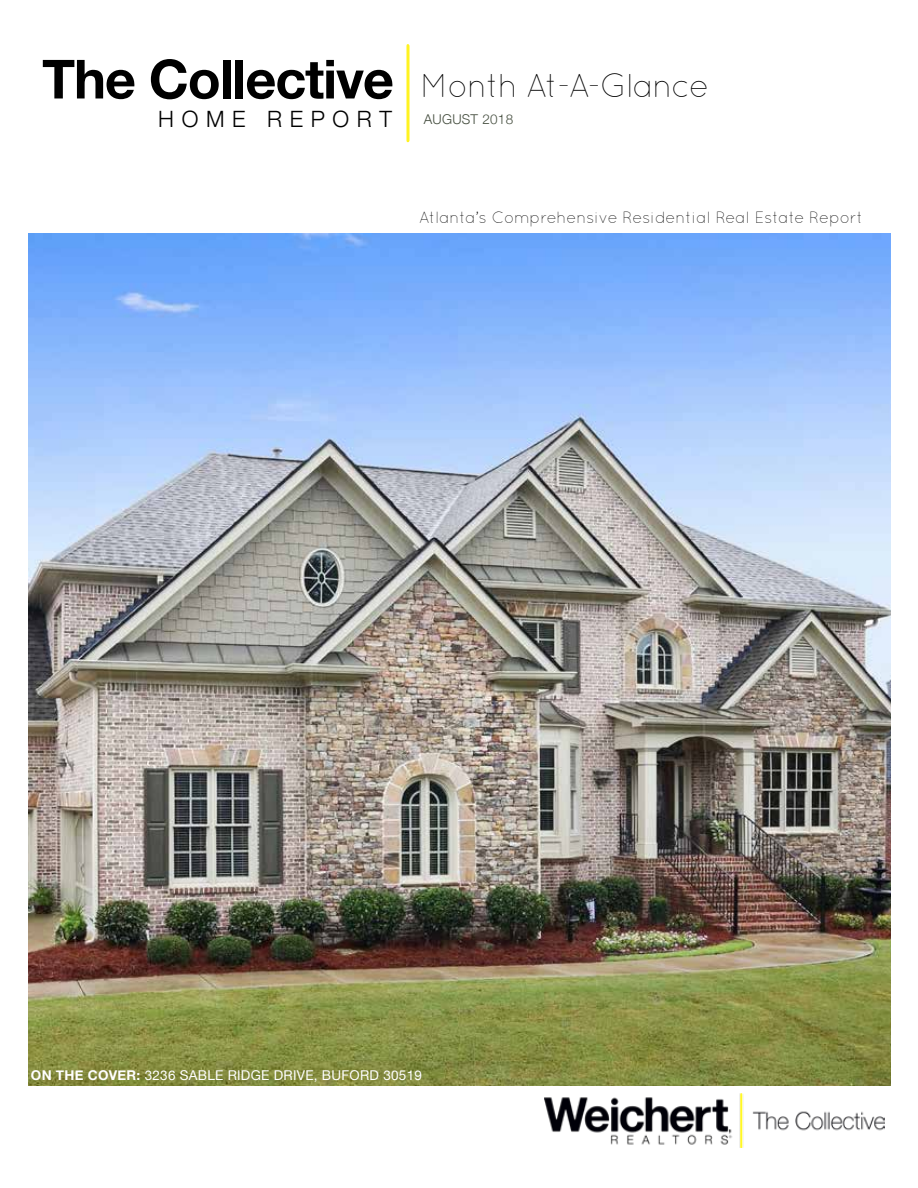
<style>
.page{position:relative;width:918px;height:1188px;background:#fff}
.page>*{position:absolute;margin:0;border:0;box-sizing:border-box;transform-origin:0 0}
.t1{font:300 105px "Quicksand";color:#fff321}
.t2{font:300 33px "Quicksand";letter-spacing:-.03em;color:#000}
.t3{font:300 22.5px "Helvetica Neue";letter-spacing:.34em;color:#000}
.t4{font:300 16.2px "Quicksand";color:#000}
.t5{font:13.5px "Helvetica Neue";letter-spacing:.02em;color:#fff}
.t6{font:300 13.5px "Helvetica Neue";letter-spacing:.02em;color:#444d3e}
.s1{font-family:"Helvetica Neue";font-weight:700;font-size:54px}
.s2{font-weight:700}
</style>
<div class="page">
<img style="left:28px;top:233px;width:863px;height:852px">
<img style="left:545px;top:1093px;width:340px;height:54px">
<h1 class="t1" style="left:394px;top:31px;width:32px">|</h1>
<h2 class="t2" style="left:42px;top:66px;width:668px"><span class="s1">The Collective</span> Month At-A-Glance</h2>
<h3 class="t3" style="left:158px;top:101px;width:235px">HOME REPORT</h3>
<p class="t6" style="left:424px;top:109px;width:91px">AUGUST 2018</p>
<p class="t4" style="left:419px;top:209px;width:446px">Atlanta’s Comprehensive Residential Real Estate Report</p>
<p class="t5" style="left:31px;top:1065px;width:393px"><span class="s2">ON THE COVER:</span> 3236 SABLE RIDGE DRIVE, BUFORD 30519</p>
</div>
